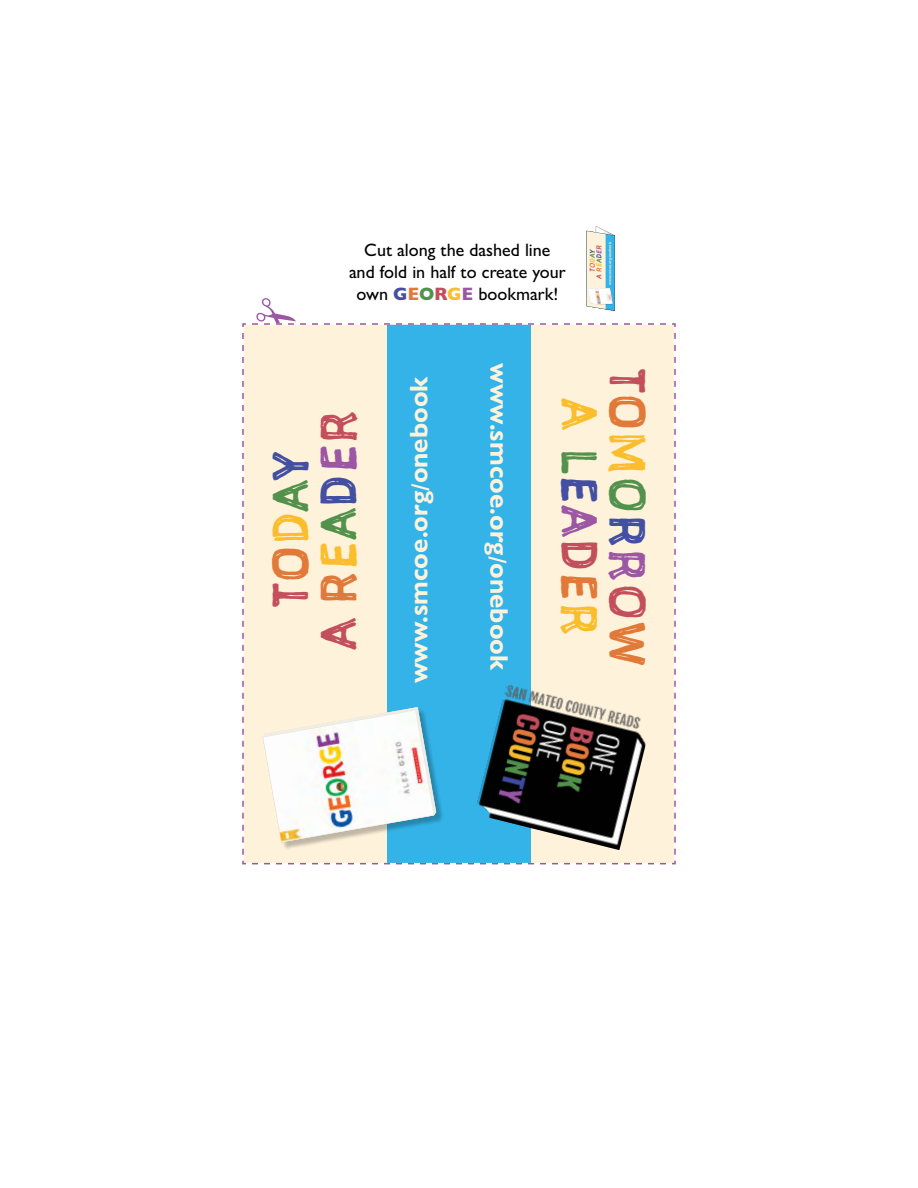
<style>
.page{position:relative;width:918px;height:1188px;background:#fff}
.page>*{position:absolute;margin:0;border:0;box-sizing:border-box;transform-origin:0 0}
.t1{font:48px "Sketchnote Square";letter-spacing:.05em;color:#c34e5c}
.t2{font:48px "Sketchnote Square";letter-spacing:.05em;color:#fabd2b}
.t3{font:700 25.5px "Gill Sans Nova";color:#fff2db}
.t4{font:600 25.5px "Gill Sans Nova";color:#fff2db}
.t5{font:500 18px/21.6px "Gill Sans Nova";color:#000;text-align:center}
.t6{font:italic 6.75px/6.8px "Sketchnote Square";color:#c34e5c;text-align:center}
.t7{font:italic 700 3.6px "Gill Sans Nova";color:#fff2db}
.t8{font:italic 600 3.6px "Gill Sans Nova";color:#fff2db}
.s1{font-weight:800;color:#434fa1}
.s2{font-weight:800;color:#e17939}
.s3{font-weight:800;color:#52924c}
.s4{font-weight:800;color:#c34e5c}
.s5{font-weight:800;color:#fabd2b}
.s6{font-weight:800;color:#9b57a3}
.s7{color:#fabd2b}
.s8{color:#52924c}
.s9{color:#9b57a3}
.s10{color:#e17939}
.s11{color:#434fa1}
.s12{font-weight:600}
.s13{color:#c34e5c}
</style>
<div class="page">
<svg style="left:242px;top:226px;width:434px;height:638px"></svg>
<p class="t5" style="left:349px;top:239px;width:218px">Cut along the dashed line<br>and fold in half to create your own <span class="s1">G</span><span class="s2">E</span><span class="s3">O</span><span class="s4">R</span><span class="s5">G</span><span class="s6">E</span> bookmark!</p>
<p class="t6" style="left:589px;top:279px;width:36px;rotate:-90deg">T <span class="s7">D</span><span class="s8">A<br></span>A <span class="s7">E</span><span class="s8">A</span> <span class="s9">E</span>R</p>
<p class="t7" style="left:608px;top:285px;width:45px;rotate:-90deg">www.smcoe.org onebook</p>
<p class="t8" style="left:608px;top:258px;width:3px;rotate:-90deg">/</p>
<p class="t1" style="left:258px;top:607px;width:157px;rotate:-90deg">T<span class="s10">O</span><span class="s7">D</span><span class="s8">A</span><span class="s11">Y</span></p>
<p class="t1" style="left:306px;top:649px;width:240px;rotate:-90deg">A <span class="s10">R</span><span class="s7">E</span><span class="s8">A</span><span class="s11">D</span><span class="s9">E</span>R</p>
<p class="t3" style="left:403px;top:683px;width:309px;rotate:-90deg">www.smcoe.org onebook</p>
<p class="t4" style="left:405px;top:491px;width:9px;rotate:-90deg">/</p>
<p class="t3" style="left:515px;top:363px;width:309px;rotate:90deg">www.smcoe.org<span class="s12">/</span>onebook</p>
<p class="t2" style="left:612px;top:399px;width:238px;rotate:90deg">A <span class="s8">L</span><span class="s11">E</span><span class="s9">A</span><span class="s13">D</span><span class="s10">E</span>R</p>
<p class="t1" style="left:660px;top:369px;width:298px;rotate:90deg">T<span class="s10">O</span><span class="s7">M</span><span class="s8">O</span><span class="s11">R</span><span class="s9">R</span>O<span class="s10">W</span></p>
</div>
